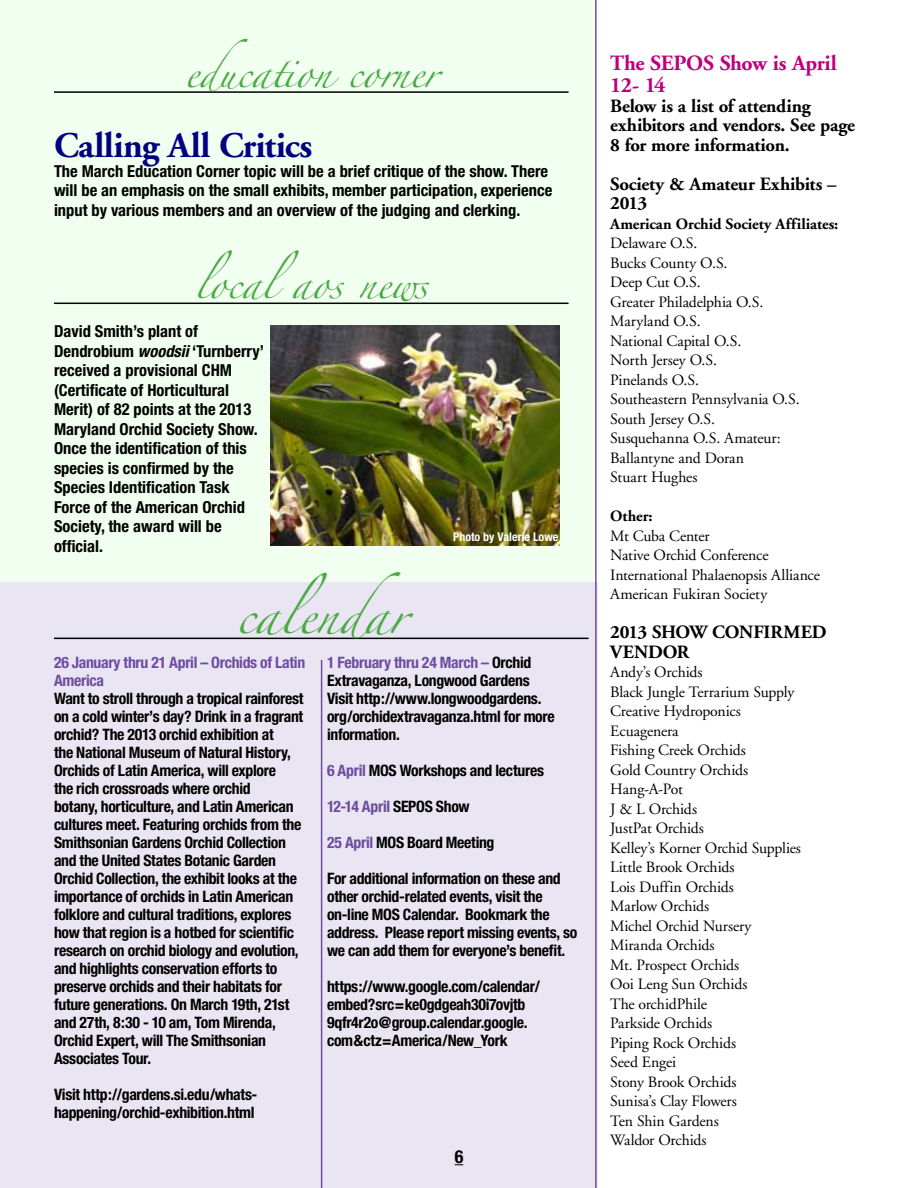
<style>
.page{position:relative;width:918px;height:1188px;background:#fff}
.page>*{position:absolute;margin:0;border:0;box-sizing:border-box;transform-origin:0 0}
.t1{font:700 36px "Adobe Garamond";letter-spacing:-.015em;color:#000080}
.t2{font:36px "Zapfino";letter-spacing:-.01em;color:#49a942}
.t3{font:28.5px "Zapfino";letter-spacing:-.015em;color:#49a942}
.t4{font:700 21.75px/22.5px "Adobe Garamond";letter-spacing:-.015em;color:#bd007a}
.t5{font:700 18.75px/19.5px "Adobe Garamond";letter-spacing:-.01em;color:#000}
.t6{font:700 condensed 18px "Helvetica Neue";color:#000}
.t7{font:700 condensed 16.5px/19.5px "Helvetica Neue";color:#000}
.t8{font:700 condensed 15.75px/18px "Helvetica Neue";letter-spacing:-.02em;color:#000}
.t9{font:15.75px/19.5px "Adobe Garamond";letter-spacing:-.01em;color:#000}
.t10{font:700 condensed 15.75px/18px "Helvetica Neue";letter-spacing:-.02em;color:#6e4c9f}
.t11{font:700 15.75px "Adobe Garamond";letter-spacing:-.005em;color:#000}
.t12{font:700 condensed 12px "Helvetica Neue";color:#fff}
.s1{font-style:italic}
.s2{color:#6e4c9f}
.s3{color:#000}
</style>
<div class="page">
<div style="left:0;top:0;width:593px;height:585px;background:#f0fff0"></div>
<div style="left:0;top:582px;width:597px;height:606px;background:#e9e5f2"></div>
<hr style="left:54px;top:638px;width:535px;height:1px;background:#000">
<hr style="left:321px;top:660px;width:1px;height:528px;background:#6e4c9f">
<hr style="left:595px;top:0;width:2px;height:1188px;background:#6e4c9f">
<hr style="left:54px;top:91px;width:515px;height:2px;background:#000">
<hr style="left:54px;top:303px;width:515px;height:1px;background:#000">
<img style="left:271px;top:326px;width:289px;height:219px">
<h2 class="t3" style="left:185px;top:60px;width:254px">education corner</h2>
<h1 class="t1" style="left:54px;top:126px;width:260px">Calling All Critics</h1>
<p class="t7" style="left:54px;top:161px;width:500px">The March Education Corner topic will be a brief critique of the show. There will be an emphasis on the small exhibits, member participation, experience input by various members and an overview of the judging and clerking.</p>
<h2 class="t3" style="left:195px;top:272px;width:234px">localaos news</h2>
<p class="t7" style="left:54px;top:321px;width:212px">David Smith’s plant of<br>Dendrobium <span class="s1">woodsii</span> ‘Turnberry’ received a provisional CHM (Certificate of Horticultural<br>Merit) of 82 points at the 2013<br>Maryland Orchid Society Show.<br>Once the identification of this species is confirmed by the<br>Species Identification Task<br>Force of the American Orchid<br>Society, the award will be official.</p>
<p class="t12" style="left:453px;top:529px;width:107px">Photo by Valerie Lowe</p>
<h1 class="t2" style="left:236px;top:600px;width:172px">calendar</h1>
<p class="t10" style="left:54px;top:654px;width:253px">26 January thru 21 April – Orchids of Latin<br>America</p>
<p class="t8" style="left:54px;top:690px;width:251px">Want to stroll through a tropical rainforest on a cold winter’s day? Drink in a fragrant orchid? The 2013 orchid exhibition at<br>the National Museum of Natural History, Orchids of Latin America, will explore<br>the rich crossroads where orchid<br>botany, horticulture, and Latin American cultures meet. Featuring orchids from the Smithsonian Gardens Orchid Collection and the United States Botanic Garden Orchid Collection, the exhibit looks at the importance of orchids in Latin American folklore and cultural traditions, explores how that region is a hotbed for scientific research on orchid biology and evolution, and highlights conservation efforts to preserve orchids and their habitats for future generations. On March 19th, 21st and 27th, 8:30 - 10 am, Tom Mirenda, Orchid Expert, will The Smithsonian Associates Tour.</p>
<p class="t8" style="left:54px;top:1086px;width:205px">Visit http://gardens.si.edu/whats&shy;happening/orchid-exhibition.html</p>
<p class="t8" style="left:327px;top:654px;width:229px"><span class="s2">1 February thru 24 March –</span> Orchid<br>Extravaganza, Longwood Gardens<br>Visit http://www.longwoodgardens. org/orchidextravaganza.html for more information.</p>
<p class="t8" style="left:327px;top:762px;width:218px"><span class="s2">6 April</span> MOS Workshops and lectures</p>
<p class="t10" style="left:327px;top:798px;width:144px">12-14 April <span class="s3">SEPOS Show</span></p>
<p class="t8" style="left:327px;top:834px;width:169px"><span class="s2">25 April</span> MOS Board Meeting</p>
<p class="t8" style="left:327px;top:870px;width:252px">For additional information on these and other orchid-related events, visit the on-line MOS Calendar. Bookmark the address. Please report missing events, so we can add them for everyone’s benefit.</p>
<p class="t8" style="left:327px;top:978px;width:214px">https://www.google.com/calendar/ embed?src=ke0gdgeah30i7ovjtb 9qfr4r2o@group.calendar.google. com&amp;ctz=America/New_York</p>
<p class="t6" style="left:455px;top:1146px;width:10px">6</p>
<h3 class="t4" style="left:610px;top:52px;width:228px">The SEPOS Show is April<br>12- 14</h3>
<p class="t5" style="left:610px;top:97px;width:246px">Below is a list of attending exhibitors and vendors. See page<br>8 for more information.</p>
<p class="t5" style="left:610px;top:175px;width:228px">Society &amp; Amateur Exhibits –<br>2013</p>
<p class="t11" style="left:610px;top:215px;width:230px">American Orchid Society Affiliates:</p>
<p class="t9" style="left:610px;top:234px;width:191px">Delaware O.S.<br>Bucks County O.S.<br>Deep Cut O.S.<br>Greater Philadelphia O.S.<br>Maryland O.S.<br>National Capital O.S.<br>North Jersey O.S.<br>Pinelands O.S.<br>Southeastern Pennsylvania O.S.<br>South Jersey O.S.<br>Susquehanna O.S. Amateur:<br>Ballantyne and Doran<br>Stuart Hughes</p>
<p class="t11" style="left:610px;top:508px;width:44px">Other:</p>
<p class="t9" style="left:610px;top:527px;width:211px">Mt Cuba Center<br>Native Orchid Conference<br>International Phalaenopsis Alliance<br>American Fukiran Society</p>
<p class="t5" style="left:610px;top:623px;width:218px">2013 SHOW CONFIRMED<br>VENDOR</p>
<p class="t9" style="left:610px;top:663px;width:192px">Andy’s Orchids<br>Black Jungle Terrarium Supply<br>Creative Hydroponics<br>Ecuagenera<br>Fishing Creek Orchids<br>Gold Country Orchids<br>Hang-A-Pot<br>J &amp; L Orchids<br>JustPat Orchids<br>Kelley’s Korner Orchid Supplies<br>Little Brook Orchids<br>Lois Duffin Orchids<br>Marlow Orchids<br>Michel Orchid Nursery<br>Miranda Orchids<br>Mt. Prospect Orchids<br>Ooi Leng Sun Orchids<br>The orchidPhile<br>Parkside Orchids<br>Piping Rock Orchids<br>Seed Engei<br>Stony Brook Orchids<br>Sunisa’s Clay Flowers<br>Ten Shin Gardens<br>Waldor Orchids</p>
</div>
